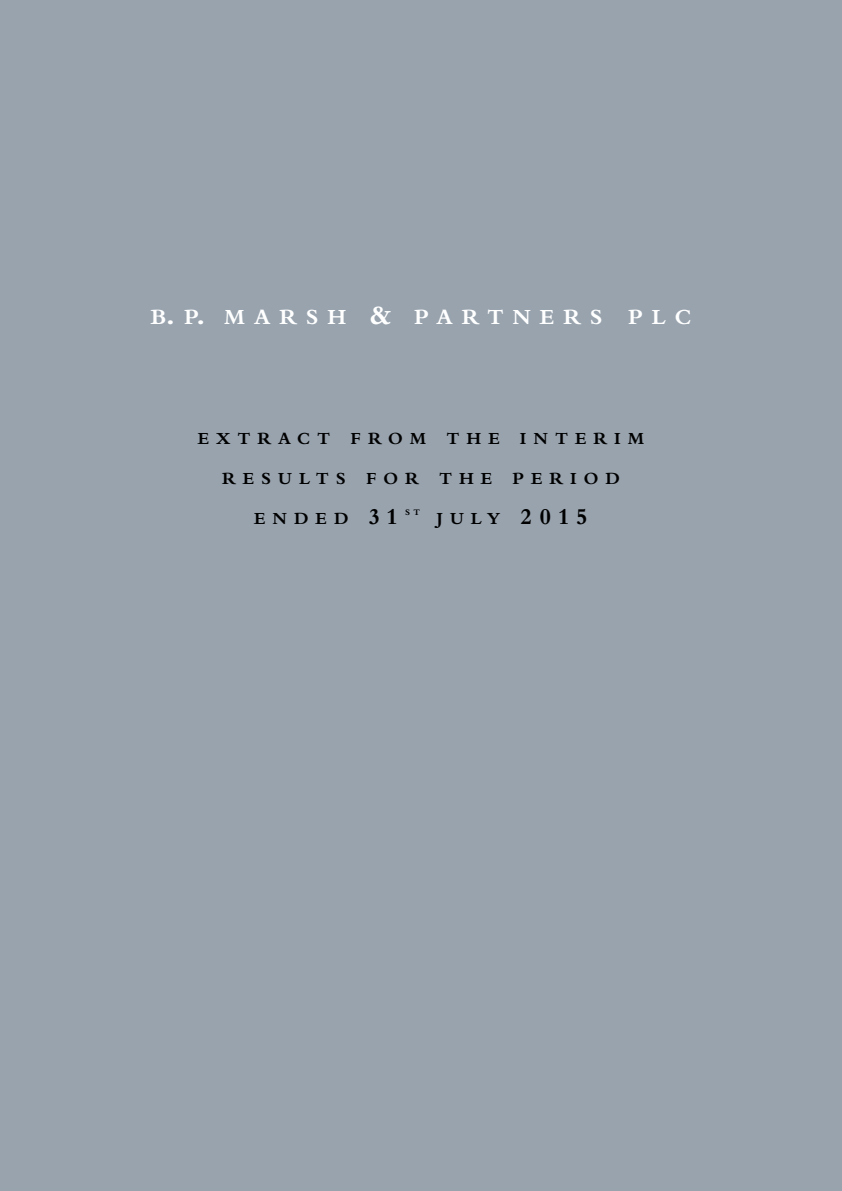
<style>
.page{position:relative;width:842px;height:1191px;background:#98a3ae}
.page>*{position:absolute;margin:0;border:0;box-sizing:border-box;transform-origin:0 0}
.t1{font:700 21px "Bergamo";letter-spacing:.43em;color:#fff}
.t2{font:700 16.4px "Bergamo";letter-spacing:.43em;color:#000}
.t3{font:700 8.2px "Bergamo";color:#000}
.s1{font-size:28px}
.s2{font-size:22px}
</style>
<div class="page">
<p class="t1" style="left:151px;top:304px;width:542px">B<span class="s1">.</span>P<span class="s1">.</span> MARSH <span class="s1">&amp;</span> PARTNERS PLC</p>
<p class="t2" style="left:198px;top:428px;width:448px">EXTRACT FROM THE INTERIM</p>
<p class="t2" style="left:222px;top:468px;width:399px">RESULTS FOR THE PERIOD</p>
<p class="t2" style="left:254px;top:508px;width:145px">ENDED <span class="s2">31</span></p>
<p class="t3" style="left:405px;top:508px;width:16px">S T</p>
<p class="t2" style="left:437px;top:508px;width:153px">JULY <span class="s2">2015</span></p>
</div>
